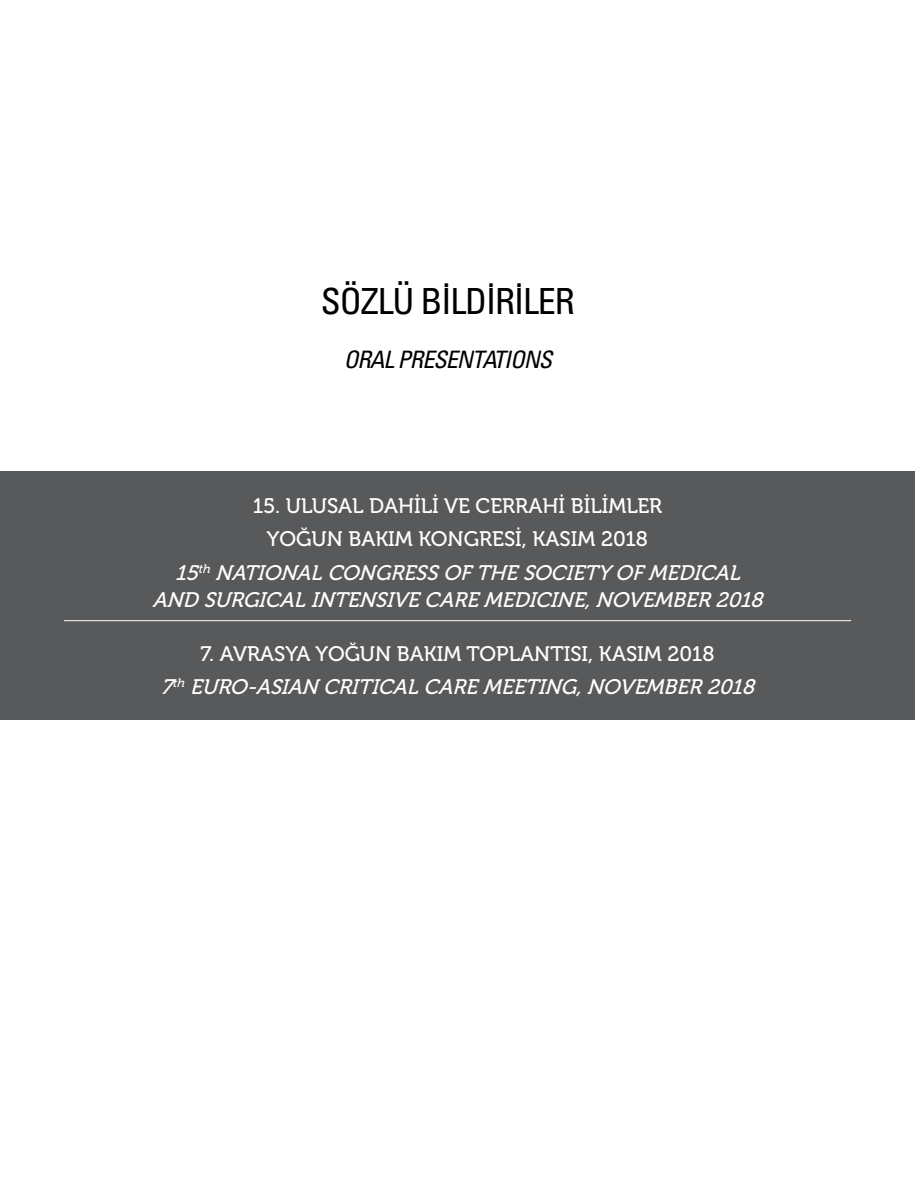
<style>
.page{position:relative;width:915px;height:1191px;background:#fff}
.page>*{position:absolute;margin:0;border:0;box-sizing:border-box;transform-origin:0 0}
.t1{font:36px "Univers Condensed Tr";letter-spacing:-.03em;color:#000}
.t2{font:24px "Univers Cond Ita Tr";letter-spacing:-.04em;color:#000}
.t3{font:italic 21px/33.5px "Museo 500";color:#fff;text-align:center}
.t4{font:21px/33.5px "Museo 500";color:#fff;text-align:center}
.s1{font-style:italic}
.s2{font-style:normal}
</style>
<div class="page">
<div style="left:0;top:471px;width:914px;height:248px;background:#58595b"></div>
<hr style="left:64px;top:620px;width:786px;height:1px;background:#fff">
<h1 class="t1" style="left:321px;top:278px;width:255px">SÖZLÜ BİLDİRİLER</h1>
<p class="t2" style="left:343px;top:344px;width:210px">ORAL PRESENTATIONS</p>
<p class="t4" style="left:175px;top:489px;width:572px">15. ULUSAL DAHİLİ VE CERRAHİ BİLİMLER<br>YOĞUN BAKIM KONGRESİ, KASIM 2018<br><span class="s1">15</span><sup>th</sup> <span class="s1">NATIONALCONGRESSOFTHE SOCIETYOFMEDICAL</span></p>
<p class="t3" style="left:152px;top:583px;width:617px">AND SURGICALINTENSIVE CARE MEDICINE,NOVEMBER 2018</p>
<p class="t3" style="left:161px;top:637px;width:600px"><span class="s2">7. AVRASYA YOĞUN BAKIM TOPLANTISI, KASIM 2018<br></span>7<sup>th</sup> EURO-ASIAN CRITICALCARE MEETING,NOVEMBER 2018</p>
</div>
